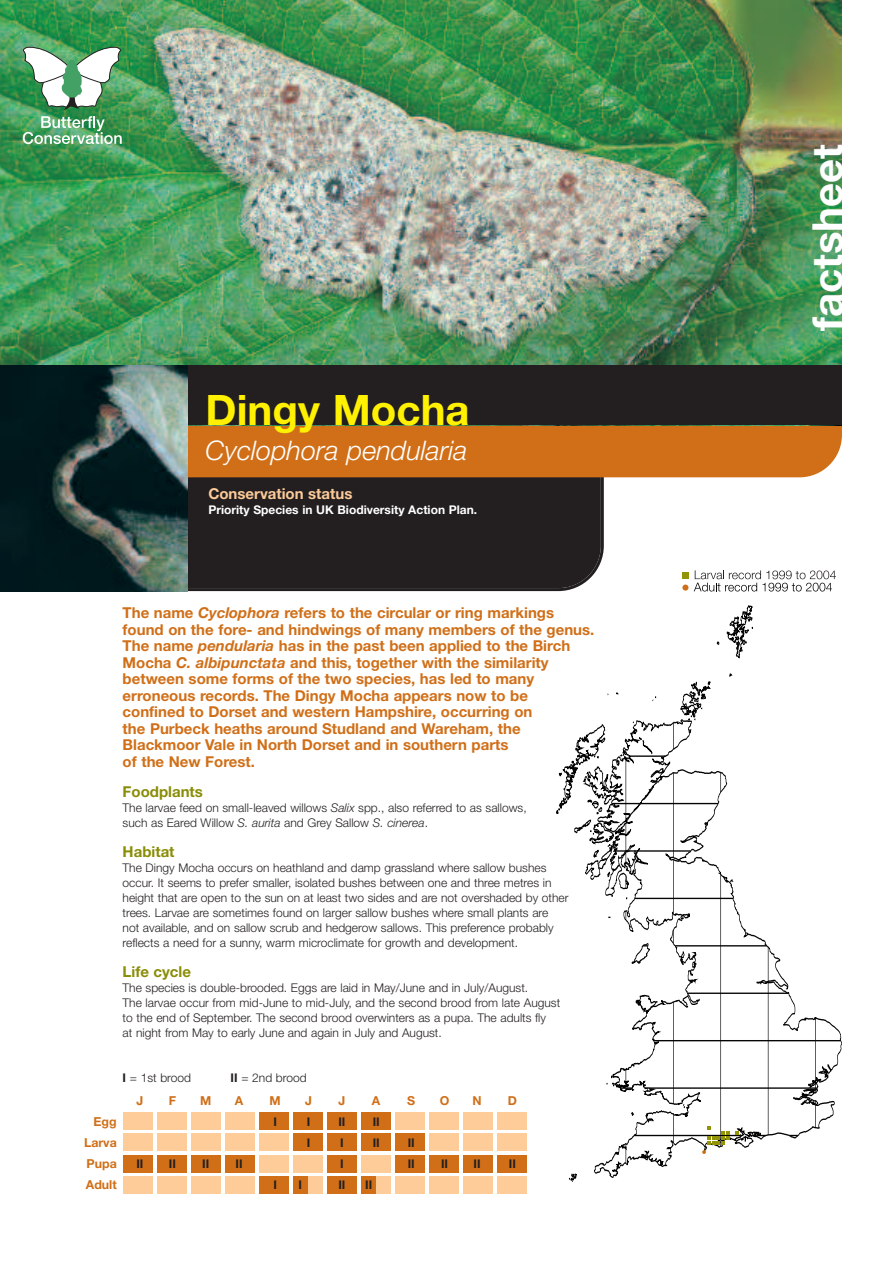
<style>
.page{position:relative;width:893px;height:1263px;background:#fff}
.page>*{position:absolute;margin:0;border:0;box-sizing:border-box;transform-origin:0 0}
.t1{font:700 42px "Helvetica Neue";color:#fff101}
.t2{font:700 42px "Helvetica Neue";color:#fff}
.t3{font:italic 300 27px "Helvetica Neue";color:#fff}
.t4{font:700 15px/16.5px "Helvetica Neue";color:#d06f18}
.t5{font:700 15px "Helvetica Neue";color:#8a8d06}
.t6{font:700 15px "Helvetica Neue";color:#fdcc99}
.t7{font:700 12.3px "Helvetica Neue";color:#d06f18}
.t8{font:300 12px/15px "Helvetica Neue";color:#231f20}
.t9{font:700 12px "Helvetica Neue";color:#fff}
.t10{font:700 12px "Helvetica Neue";color:#231f20}
.s1{font-style:italic}
.s2{font-weight:700}
</style>
<div class="page">
<svg style="left:727px;top:605px;width:26px;height:53px"></svg>
<svg style="left:556px;top:674px;width:286px;height:507px"></svg>
<svg style="left:682px;top:572px;width:6px;height:6px"></svg>
<svg style="left:694px;top:570px;width:142px;height:21px"></svg>
<div style="left:682px;top:584px;width:6px;height:7px;background:#ce6e18;border-radius:50%"></div>
<div style="left:187px;top:477px;width:417px;height:114px;background:#231f20"></div>
<div style="left:187px;top:425px;width:655px;height:52px;background:#d06f18"></div>
<img style="left:0;top:0;width:842px;height:366px">
<div style="left:121px;top:366px;width:721px;height:59px;background:#231f20"></div>
<img style="left:22px;top:46px;width:100px;height:98px">
<div style="left:123px;top:1112px;width:30px;height:17px;background:#fdcc99"></div>
<div style="left:123px;top:1134px;width:30px;height:17px;background:#fdcc99"></div>
<div style="left:123px;top:1155px;width:30px;height:17px;background:#d06f18"></div>
<div style="left:123px;top:1176px;width:30px;height:17px;background:#fdcc99"></div>
<div style="left:157px;top:1112px;width:30px;height:17px;background:#fdcc99"></div>
<div style="left:157px;top:1134px;width:30px;height:17px;background:#fdcc99"></div>
<div style="left:157px;top:1155px;width:30px;height:17px;background:#d06f18"></div>
<div style="left:157px;top:1176px;width:30px;height:17px;background:#fdcc99"></div>
<div style="left:191px;top:1112px;width:30px;height:17px;background:#fdcc99"></div>
<div style="left:191px;top:1134px;width:30px;height:17px;background:#fdcc99"></div>
<div style="left:191px;top:1155px;width:30px;height:17px;background:#d06f18"></div>
<div style="left:191px;top:1176px;width:30px;height:17px;background:#fdcc99"></div>
<div style="left:225px;top:1112px;width:30px;height:17px;background:#fdcc99"></div>
<div style="left:225px;top:1134px;width:30px;height:17px;background:#fdcc99"></div>
<div style="left:225px;top:1155px;width:30px;height:17px;background:#d06f18"></div>
<div style="left:225px;top:1176px;width:30px;height:17px;background:#fdcc99"></div>
<div style="left:259px;top:1112px;width:30px;height:17px;background:#d06f18"></div>
<div style="left:259px;top:1134px;width:30px;height:17px;background:#fdcc99"></div>
<div style="left:259px;top:1155px;width:30px;height:17px;background:#fdcc99"></div>
<div style="left:259px;top:1176px;width:30px;height:17px;background:#d06f18"></div>
<div style="left:293px;top:1112px;width:30px;height:17px;background:#d06f18"></div>
<div style="left:293px;top:1134px;width:30px;height:17px;background:#d06f18"></div>
<div style="left:293px;top:1155px;width:30px;height:17px;background:#fdcc99"></div>
<div style="left:293px;top:1176px;width:30px;height:17px;background:#fdcc99"></div>
<div style="left:293px;top:1176px;width:15px;height:17px;background:#d06f18"></div>
<div style="left:327px;top:1112px;width:30px;height:17px;background:#d06f18"></div>
<div style="left:327px;top:1134px;width:30px;height:17px;background:#d06f18"></div>
<div style="left:327px;top:1155px;width:30px;height:17px;background:#d06f18"></div>
<div style="left:327px;top:1176px;width:30px;height:17px;background:#d06f18"></div>
<div style="left:361px;top:1112px;width:30px;height:17px;background:#d06f18"></div>
<div style="left:361px;top:1134px;width:30px;height:17px;background:#d06f18"></div>
<div style="left:361px;top:1155px;width:30px;height:17px;background:#fdcc99"></div>
<div style="left:361px;top:1176px;width:30px;height:17px;background:#fdcc99"></div>
<div style="left:361px;top:1176px;width:15px;height:17px;background:#d06f18"></div>
<div style="left:395px;top:1112px;width:30px;height:17px;background:#fdcc99"></div>
<div style="left:395px;top:1134px;width:30px;height:17px;background:#d06f18"></div>
<div style="left:395px;top:1155px;width:30px;height:17px;background:#d06f18"></div>
<div style="left:395px;top:1176px;width:30px;height:17px;background:#fdcc99"></div>
<div style="left:429px;top:1112px;width:30px;height:17px;background:#fdcc99"></div>
<div style="left:429px;top:1134px;width:30px;height:17px;background:#fdcc99"></div>
<div style="left:429px;top:1155px;width:30px;height:17px;background:#d06f18"></div>
<div style="left:429px;top:1176px;width:30px;height:17px;background:#fdcc99"></div>
<div style="left:463px;top:1112px;width:30px;height:17px;background:#fdcc99"></div>
<div style="left:463px;top:1134px;width:30px;height:17px;background:#fdcc99"></div>
<div style="left:463px;top:1155px;width:30px;height:17px;background:#d06f18"></div>
<div style="left:463px;top:1176px;width:30px;height:17px;background:#fdcc99"></div>
<div style="left:497px;top:1112px;width:30px;height:17px;background:#fdcc99"></div>
<div style="left:497px;top:1134px;width:30px;height:17px;background:#fdcc99"></div>
<div style="left:497px;top:1155px;width:30px;height:17px;background:#d06f18"></div>
<div style="left:497px;top:1176px;width:30px;height:17px;background:#fdcc99"></div>
<img style="left:0;top:366px;width:187px;height:225px">
<h1 class="t1" style="left:206px;top:395px;width:266px">Dingy Mocha</h1>
<h2 class="t3" style="left:206px;top:440px;width:263px">Cyclophora pendularia</h2>
<p class="t6" style="left:208px;top:488px;width:146px">Conservation status</p>
<p class="t9" style="left:208px;top:505px;width:270px">Priority Species in UK Biodiversity Action Plan.</p>
<p class="t4" style="left:123px;top:606px;width:473px">The name <span class="s1">Cyclophora</span> refers to the circular or ring markings found on the fore- and hindwings of many members of the genus.<br>The name <span class="s1">pendularia</span> has in the past been applied to the Birch Mocha <span class="s1">C. albipunctata</span> and this, together with the similarity between some forms of the two species, has led to many erroneous records. The Dingy Mocha appears now to be<br>confined to Dorset and western Hampshire, occurring on<br>the Purbeck heaths around Studland and Wareham, the Blackmoor Vale in North Dorset and in southern parts<br>of the New Forest.</p>
<p class="t5" style="left:123px;top:786px;width:82px">Foodplants</p>
<p class="t8" style="left:123px;top:801px;width:406px">The larvae feed on small-leaved willows <span class="s1">Salix</span> spp., also referred to as sallows, such as Eared Willow <span class="s1">S. aurita</span> and Grey Sallow <span class="s1">S. cinerea</span>.</p>
<p class="t5" style="left:123px;top:846px;width:53px">Habitat</p>
<p class="t8" style="left:123px;top:861px;width:447px">The Dingy Mocha occurs on heathland and damp grassland where sallow bushes occur. It seems to prefer smaller, isolated bushes between one and three metres in height that are open to the sun on at least two sides and are not overshaded by other trees. Larvae are sometimes found on larger sallow bushes where small plants are<br>not available, and on sallow scrub and hedgerow sallows. This preference probably reflects a need for a sunny, warm microclimate for growth and development.</p>
<p class="t5" style="left:123px;top:966px;width:70px">Life cycle</p>
<p class="t8" style="left:123px;top:981px;width:439px">The species is double-brooded. Eggs are laid in May/June and in July/August.<br>The larvae occur from mid-June to mid-July, and the second brood from late August to the end of September. The second brood overwinters as a pupa. The adults fly<br>at night from May to early June and again in July and August.</p>
<p class="t8" style="left:123px;top:1071px;width:70px"><span class="s2">I</span> = 1st brood</p>
<p class="t8" style="left:231px;top:1071px;width:77px"><span class="s2">II</span> = 2nd brood</p>
<p class="t7" style="left:136px;top:1096px;width:8px">J</p>
<p class="t7" style="left:169px;top:1096px;width:9px">F</p>
<p class="t7" style="left:200px;top:1096px;width:13px">M</p>
<p class="t7" style="left:235px;top:1096px;width:10px">A</p>
<p class="t7" style="left:270px;top:1096px;width:13px">M</p>
<p class="t7" style="left:305px;top:1096px;width:8px">J</p>
<p class="t7" style="left:339px;top:1096px;width:8px">J</p>
<p class="t7" style="left:372px;top:1096px;width:10px">A</p>
<p class="t7" style="left:407px;top:1096px;width:10px">S</p>
<p class="t7" style="left:440px;top:1096px;width:11px">O</p>
<p class="t7" style="left:473px;top:1096px;width:11px">N</p>
<p class="t7" style="left:508px;top:1096px;width:11px">D</p>
<p class="t7" style="left:94px;top:1117px;width:25px">Egg</p>
<p class="t10" style="left:273px;top:1117px;width:5px">I</p>
<p class="t10" style="left:307px;top:1117px;width:5px">I</p>
<p class="t10" style="left:338px;top:1117px;width:9px">II</p>
<p class="t10" style="left:373px;top:1117px;width:9px">II</p>
<p class="t7" style="left:84px;top:1138px;width:34px">Larva</p>
<p class="t10" style="left:307px;top:1138px;width:5px">I</p>
<p class="t10" style="left:340px;top:1138px;width:5px">I</p>
<p class="t10" style="left:373px;top:1138px;width:9px">II</p>
<p class="t10" style="left:408px;top:1138px;width:9px">II</p>
<p class="t7" style="left:87px;top:1159px;width:32px">Pupa</p>
<p class="t10" style="left:136px;top:1160px;width:9px">II</p>
<p class="t10" style="left:169px;top:1160px;width:9px">II</p>
<p class="t10" style="left:202px;top:1160px;width:9px">II</p>
<p class="t10" style="left:235px;top:1160px;width:9px">II</p>
<p class="t10" style="left:340px;top:1160px;width:5px">I</p>
<p class="t10" style="left:408px;top:1160px;width:9px">II</p>
<p class="t10" style="left:441px;top:1160px;width:9px">II</p>
<p class="t10" style="left:474px;top:1160px;width:9px">II</p>
<p class="t10" style="left:509px;top:1160px;width:9px">II</p>
<p class="t7" style="left:86px;top:1180px;width:32px">Adult</p>
<p class="t10" style="left:273px;top:1181px;width:5px">I</p>
<p class="t10" style="left:298px;top:1180px;width:5px">I</p>
<p class="t10" style="left:365px;top:1180px;width:9px">II</p>
<p class="t10" style="left:338px;top:1181px;width:9px">II</p>
<h1 class="t2" style="left:813px;top:331px;width:189px;rotate:-90deg">factsheet</h1>
</div>
